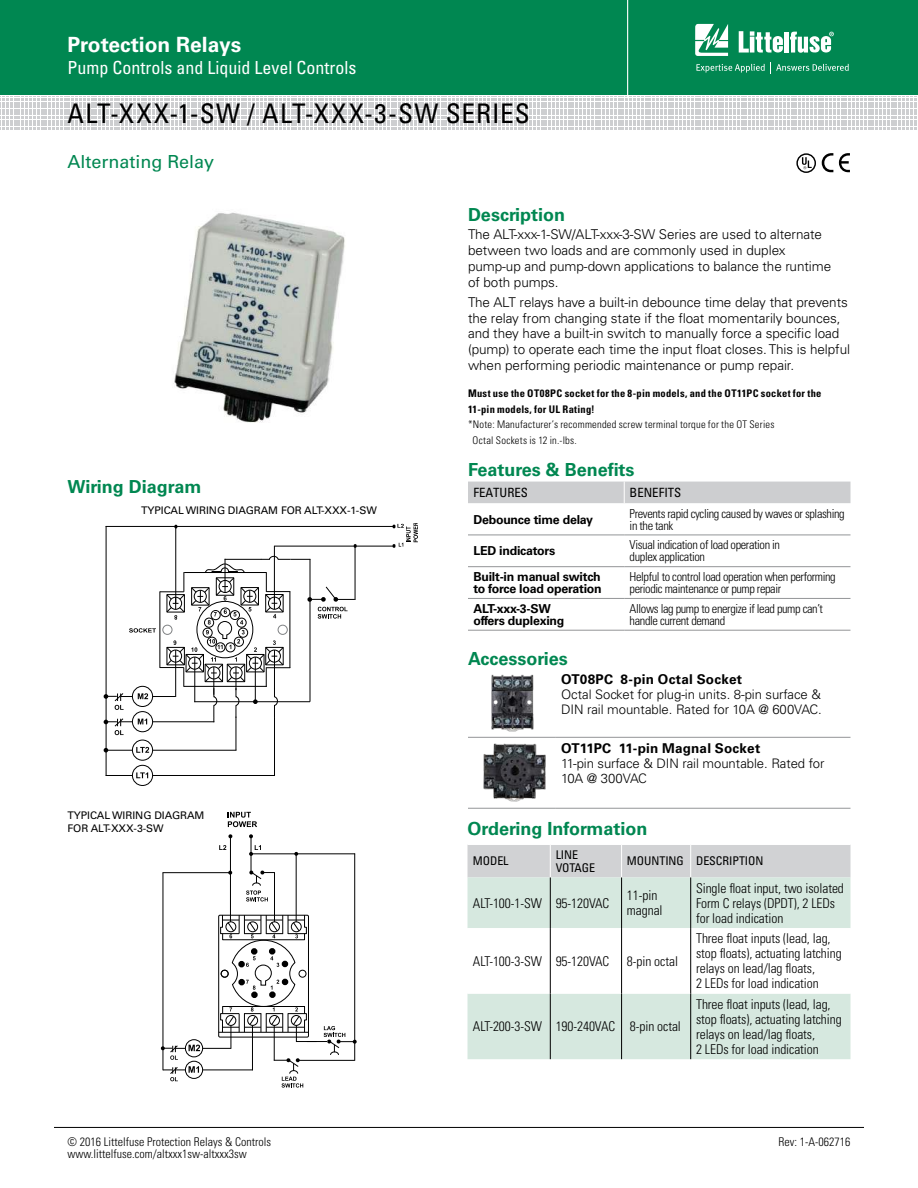
<style>
.page{position:relative;width:918px;height:1188px;background:#fff}
.page>*{position:absolute;margin:0;border:0;box-sizing:border-box;transform-origin:0 0}
.t1{font:condensed 27px "Univers LT Std";letter-spacing:.05em;color:#000}
.t2{font:700 21px "Univers LT Std";color:#fff}
.t3{font:700 18px "Univers LT Std";color:#008751}
.t4{font:condensed 18px "Univers LT Std";color:#fff}
.t5{font:18px "Univers LT Std";color:#008751}
.t6{font:300 13.5px/15.8px "Univers LT Std";letter-spacing:-.005em;color:#000}
.t7{font:300 condensed 13.5px/15px "Univers LT Std";letter-spacing:-.005em;color:#000}
.t8{font:700 13.5px "Univers LT Std";letter-spacing:.015em;color:#000}
.t9{font:300 13.2px/15px "Univers LT Std";letter-spacing:-.005em;color:#000}
.t10{font:condensed 12.75px "Univers LT Std";color:#000}
.t11{font:300 condensed 12.3px/12px "Univers LT Std";letter-spacing:-.03em;color:#000}
.t12{font:700 12.3px/12px "Univers LT Std";letter-spacing:-.02em;color:#000}
.t13{font:300 condensed 12px "Univers LT Std";color:#000}
.t14{font:condensed 12px/13.5px "Univers LT Std";letter-spacing:-.005em;color:#000}
.t15{font:700 condensed 10.5px/15.8px "Univers LT Std";letter-spacing:.02em;color:#000}
.t16{font:300 condensed 10.5px/15.8px "Univers LT Std";letter-spacing:.02em;color:#000}
.t17{font:10.5px/12.6px "Univers LT Std";letter-spacing:-.005em;color:#000}
</style>
<div class="page">
<div style="left:0;top:0;width:918px;height:95px;background:#008751"></div>
<svg style="left:0;top:96px;width:917px;height:34px"></svg>
<hr style="left:627px;top:0;width:1px;height:98px;background:#fff">
<svg style="left:695px;top:24px;width:33px;height:32px"></svg>
<div style="left:784px;top:32px;width:5px;height:21px;background:#fff"></div>
<svg style="left:790px;top:32px;width:44px;height:21px"></svg>
<svg style="left:739px;top:31px;width:44px;height:22px"></svg>
<svg style="left:696px;top:62px;width:153px;height:11px"></svg>
<hr style="left:54px;top:1127px;width:810px;height:1px;background:#000">
<img style="left:173px;top:212px;width:172px;height:211px">
<hr style="left:468px;top:535px;width:156px;height:1px;background:#939597">
<hr style="left:624px;top:535px;width:227px;height:1px;background:#939597">
<hr style="left:468px;top:566px;width:156px;height:1px;background:#939597">
<hr style="left:624px;top:566px;width:227px;height:1px;background:#939597">
<hr style="left:468px;top:598px;width:156px;height:1px;background:#939597">
<hr style="left:624px;top:598px;width:227px;height:1px;background:#939597">
<hr style="left:468px;top:630px;width:156px;height:1px;background:#939597">
<hr style="left:624px;top:630px;width:227px;height:1px;background:#939597">
<div style="left:468px;top:482px;width:382px;height:21px;background:#cdced0"></div>
<hr style="left:468px;top:737px;width:87px;height:1px;background:#939597">
<hr style="left:555px;top:737px;width:296px;height:1px;background:#939597">
<hr style="left:468px;top:808px;width:87px;height:1px;background:#939597">
<hr style="left:555px;top:808px;width:296px;height:1px;background:#939597">
<img style="left:491px;top:674px;width:43px;height:57px">
<img style="left:483px;top:743px;width:63px;height:59px">
<div style="left:796px;top:153px;width:20px;height:20px;border:1px solid #000;border-radius:50%"></div>
<svg style="left:802px;top:157px;width:10px;height:12px"></svg>
<svg style="left:822px;top:153px;width:11px;height:19px"></svg>
<svg style="left:839px;top:153px;width:11px;height:19px"></svg>
<hr style="left:274px;top:546px;width:120px;height:1px;background:#000">
<hr style="left:106px;top:526px;width:288px;height:1px;background:#000">
<hr style="left:274px;top:546px;width:1px;height:54px;background:#000">
<hr style="left:175px;top:526px;width:1px;height:77px;background:#000">
<hr style="left:153px;top:775px;width:122px;height:1px;background:#000">
<div style="left:132px;top:765px;width:21px;height:21px;border:1px solid #000;border-radius:50%"></div>
<hr style="left:153px;top:750px;width:83px;height:1px;background:#000">
<div style="left:132px;top:740px;width:21px;height:21px;border:1px solid #000;border-radius:50%"></div>
<svg style="left:107px;top:772px;width:41px;height:6px"></svg>
<hr style="left:106px;top:526px;width:1px;height:250px;background:#000">
<svg style="left:104px;top:747px;width:45px;height:6px"></svg>
<hr style="left:355px;top:546px;width:1px;height:54px;background:#000">
<svg style="left:393px;top:523px;width:25px;height:25px"></svg>
<hr style="left:235px;top:717px;width:1px;height:33px;background:#000">
<hr style="left:274px;top:717px;width:1px;height:59px;background:#000">
<svg style="left:104px;top:555px;width:251px;height:180px"></svg>
<hr style="left:225px;top:559px;width:36px;height:1px;background:#000">
<svg style="left:228px;top:834px;width:4px;height:4px"></svg>
<svg style="left:219px;top:845px;width:7px;height:5px"></svg>
<svg style="left:249px;top:834px;width:4px;height:4px"></svg>
<svg style="left:249px;top:845px;width:12px;height:11px"></svg>
<svg style="left:228px;top:812px;width:29px;height:15px"></svg>
<hr style="left:163px;top:873px;width:1px;height:197px;background:#000">
<hr style="left:296px;top:854px;width:1px;height:68px;background:#000">
<hr style="left:230px;top:873px;width:1px;height:49px;background:#000">
<hr style="left:163px;top:872px;width:68px;height:1px;background:#000">
<hr style="left:295px;top:853px;width:60px;height:1px;background:#000">
<hr style="left:230px;top:837px;width:1px;height:36px;background:#000">
<hr style="left:251px;top:837px;width:1px;height:36px;background:#000">
<hr style="left:354px;top:854px;width:1px;height:207px;background:#000">
<svg style="left:161px;top:914px;width:196px;height:174px"></svg>
<hr style="left:274px;top:873px;width:1px;height:49px;background:#000">
<hr style="left:251px;top:853px;width:45px;height:1px;background:#000">
<svg style="left:246px;top:871px;width:29px;height:30px"></svg>
<div style="left:468px;top:845px;width:382px;height:32px;background:#d1d2d4"></div>
<div style="left:468px;top:877px;width:382px;height:182px;background:#d6e8df"></div>
<svg style="left:468px;top:928px;width:382px;height:66px"></svg>
<hr style="left:550px;top:845px;width:1px;height:32px;background:#fff">
<hr style="left:621px;top:845px;width:1px;height:32px;background:#fff">
<hr style="left:690px;top:845px;width:1px;height:32px;background:#fff">
<hr style="left:550px;top:877px;width:1px;height:51px;background:#000">
<hr style="left:621px;top:877px;width:1px;height:51px;background:#000">
<hr style="left:690px;top:877px;width:1px;height:51px;background:#000">
<hr style="left:550px;top:928px;width:1px;height:66px;background:#000">
<hr style="left:621px;top:928px;width:1px;height:66px;background:#000">
<hr style="left:690px;top:928px;width:1px;height:66px;background:#000">
<hr style="left:550px;top:994px;width:1px;height:65px;background:#000">
<hr style="left:621px;top:994px;width:1px;height:65px;background:#000">
<hr style="left:690px;top:994px;width:1px;height:65px;background:#000">
<h2 class="t2" style="left:68px;top:37px;width:175px">Protection Relays</h2>
<h3 class="t4" style="left:68px;top:61px;width:290px">Pump Controls and Liquid Level Controls</h3>
<h1 class="t1" style="left:68px;top:103px;width:464px">ALT-XXX-1-SW / ALT-XXX-3-SW SERIES</h1>
<h3 class="t5" style="left:68px;top:155px;width:148px">Alternating Relay</h3>
<h3 class="t3" style="left:68px;top:479px;width:135px">Wiring Diagram</h3>
<p class="t17" style="left:141px;top:505px;width:237px">TYPICAL WIRING DIAGRAM FOR ALT-XXX-1-SW</p>
<h3 class="t3" style="left:468px;top:207px;width:99px">Description</h3>
<p class="t6" style="left:468px;top:228px;width:365px">The ALT-xxx-1-SW/ALT-xxx-3-SW Series are used to alternate between two loads and are commonly used in duplex pump-up and pump-down applications to balance the runtime of both pumps.</p>
<p class="t6" style="left:468px;top:295px;width:384px">The ALT relays have a built-in debounce time delay that prevents the relay from changing state if the float momentarily bounces, and they have a built-in switch to manually force a specific load (pump) to operate each time the input float closes. This is helpful when performing periodic maintenance or pump repair.</p>
<p class="t15" style="left:468px;top:386px;width:355px">Must use the OT08PC socket for the 8-pin models, and the OT11PC socket for the<br>11-pin models, for UL Rating!</p>
<p class="t16" style="left:473px;top:418px;width:303px;text-indent:-5px">*Note: Manufacturer’s recommended screw terminal torque for the OT Series<br>Octal Sockets is 12 in.-lbs.</p>
<h3 class="t3" style="left:468px;top:462px;width:168px">Features &amp; Benefits</h3>
<p class="t10" style="left:473px;top:488px;width:56px">FEATURES</p>
<p class="t10" style="left:630px;top:488px;width:53px">BENEFITS</p>
<p class="t12" style="left:473px;top:514px;width:121px">Debounce time delay</p>
<p class="t11" style="left:630px;top:508px;width:217px">Prevents rapid cycling caused by waves or splashing in the tank</p>
<p class="t12" style="left:473px;top:546px;width:83px">LED indicators</p>
<p class="t11" style="left:630px;top:540px;width:152px">Visual indication of load operation in duplex application</p>
<p class="t12" style="left:473px;top:572px;width:130px">Built-in manual switch to force load operation</p>
<p class="t11" style="left:630px;top:572px;width:208px">Helpful to control load operation when performing periodic maintenance or pump repair</p>
<p class="t12" style="left:473px;top:603px;width:93px">ALT-xxx-3-SW offers duplexing</p>
<p class="t11" style="left:630px;top:603px;width:195px">Allows lag pump to energize if lead pump can’t handle current demand</p>
<h3 class="t3" style="left:468px;top:652px;width:101px">Accessories</h3>
<p class="t8" style="left:561px;top:674px;width:183px">OT08PC 8-pin Octal Socket</p>
<p class="t9" style="left:561px;top:688px;width:262px">Octal Socket for plug-in units. 8-pin surface &amp;<br>DIN rail mountable. Rated for 10A @ 600VAC.</p>
<p class="t8" style="left:561px;top:743px;width:201px">OT11PC 11-pin Magnal Socket</p>
<p class="t9" style="left:561px;top:757px;width:265px">11-pin surface &amp; DIN rail mountable. Rated for<br>10A @ 300VAC</p>
<p class="t17" style="left:68px;top:810px;width:139px">TYPICAL WIRING DIAGRAM<br>FOR ALT-XXX-3-SW</p>
<h3 class="t3" style="left:468px;top:822px;width:181px">Ordering Information</h3>
<p class="t14" style="left:473px;top:855px;width:37px">MODEL</p>
<p class="t14" style="left:556px;top:848px;width:41px">LINE<br>VOTAGE</p>
<p class="t14" style="left:627px;top:855px;width:138px">MOUNTING DESCRIPTION</p>
<p class="t7" style="left:473px;top:896px;width:138px">ALT-100-1-SW 95-120VAC</p>
<p class="t7" style="left:627px;top:889px;width:37px">11-pin magnal</p>
<p class="t7" style="left:696px;top:881px;width:149px">Single float input, two isolated<br>Form C relays (DPDT), 2 LEDs for load indication</p>
<p class="t7" style="left:473px;top:955px;width:138px">ALT-100-3-SW 95-120VAC</p>
<p class="t7" style="left:627px;top:955px;width:53px">8-pin octal</p>
<p class="t7" style="left:696px;top:932px;width:147px">Three float inputs (lead, lag, stop floats), actuating latching relays on lead/lag floats,<br>2 LEDs for load indication</p>
<p class="t13" style="left:68px;top:1137px;width:205px">© 2016 Littelfuse Protection Relays &amp; Controls</p>
<p class="t13" style="left:68px;top:1149px;width:181px">www.littelfuse.com/altxxx1sw-altxxx3sw</p>
<p class="t7" style="left:473px;top:1020px;width:210px">ALT-200-3-SW 190-240VAC 8-pin octal</p>
<p class="t7" style="left:696px;top:998px;width:147px">Three float inputs (lead, lag, stop floats), actuating latching relays on lead/lag floats,<br>2 LEDs for load indication</p>
<p class="t13" style="left:779px;top:1137px;width:73px">Rev: 1-A-062716</p>
</div>
